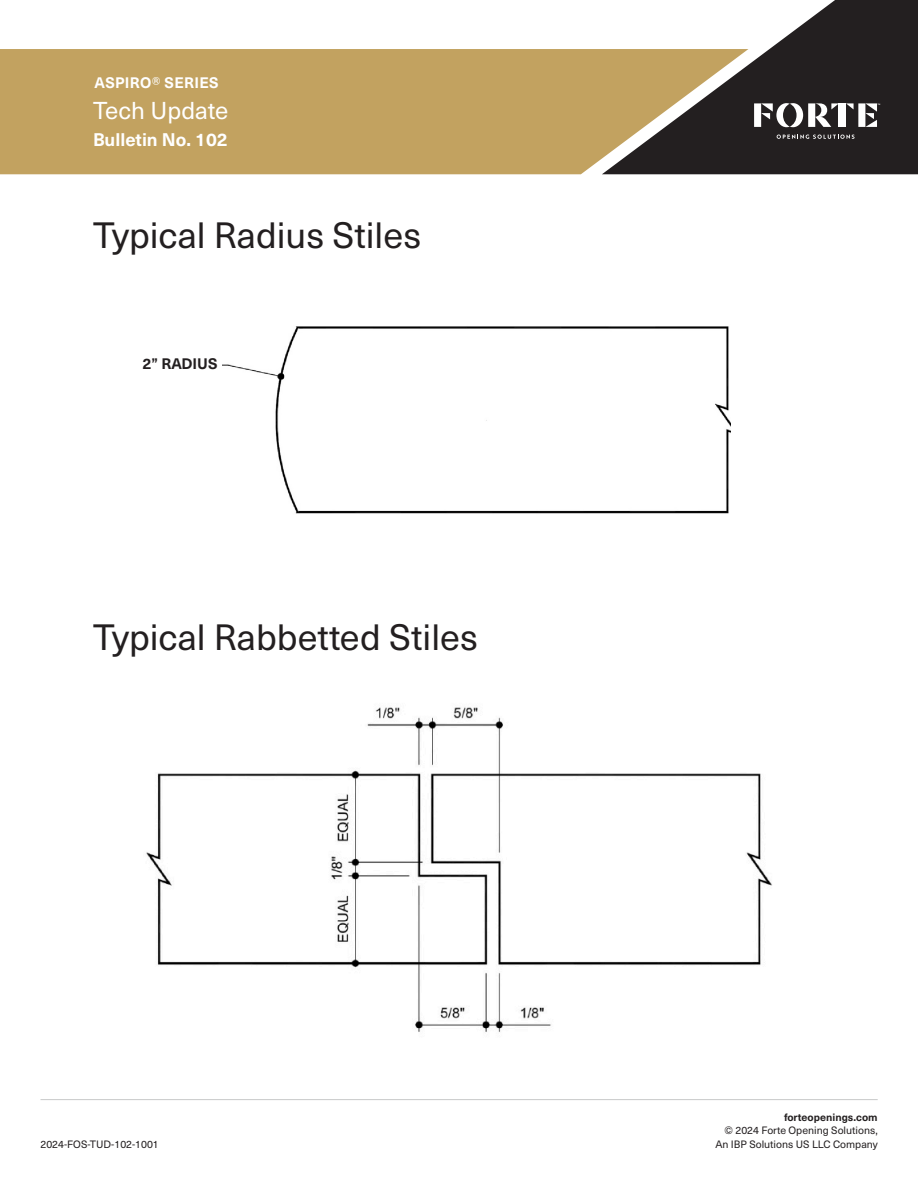
<style>
.page{position:relative;width:918px;height:1188px;background:#fff}
.page>*{position:absolute;margin:0;border:0;box-sizing:border-box;transform-origin:0 0}
.t1{font:36px "Neue Haas Unica W1 G";color:#231f20}
.t2{font:24px "Neue Haas Unica W1 G";color:#fff}
.t3{font:700 18px "Neue Haas Unica W1 G";color:#fff}
.t4{font:700 15px "Neue Haas Unica W1 G";letter-spacing:.02em;color:#fff}
.t5{font:700 15px "Neue Haas Unica W1 G";color:#231f20}
.t6{font:10.5px/13.5px "Neue Haas Unica W1 G";color:#231f20;text-align:right}
.t7{font:700 10.5px "Neue Haas Unica W1 G";color:#231f20}
.s1{font-weight:400}
</style>
<div class="page">
<div style="left:0;top:49px;width:602px;height:125px;background:#c2a260"></div>
<hr style="left:40px;top:1099px;width:838px;height:1px;background:#c8c9c9">
<svg style="left:602px;top:0;width:316px;height:174px;fill:#231f20"></svg>
<svg style="left:777px;top:135px;width:78px;height:4px"></svg>
<div style="left:839px;top:103px;width:7px;height:24px;background:#fff"></div>
<svg style="left:754px;top:103px;width:85px;height:24px"></svg>
<svg style="left:846px;top:103px;width:34px;height:24px"></svg>
<img style="left:222px;top:326px;width:509px;height:188px">
<img style="left:146px;top:707px;width:626px;height:325px">
<h3 class="t4" style="left:95px;top:72px;width:126px">ASPIRO<span class="s1">®</span> SERIES</h3>
<h2 class="t2" style="left:93px;top:93px;width:137px">Tech Update</h2>
<h3 class="t3" style="left:93px;top:126px;width:136px">Bulletin No. 102</h3>
<p class="t1" style="left:93px;top:208px;width:330px">Typical Radius Stiles</p>
<p class="t5" style="left:142px;top:353px;width:77px">2” RADIUS</p>
<p class="t1" style="left:93px;top:610px;width:386px">Typical Rabbetted Stiles</p>
<p class="t6" style="left:40px;top:1137px;width:120px">2024-FOS-TUD-102-1001</p>
<p class="t7" style="left:784px;top:1109px;width:95px">forteopenings.com</p>
<p class="t6" style="left:715px;top:1123px;width:164px">© 2024 Forte Opening Solutions,<br>An IBP Solutions US LLC Company</p>
</div>
